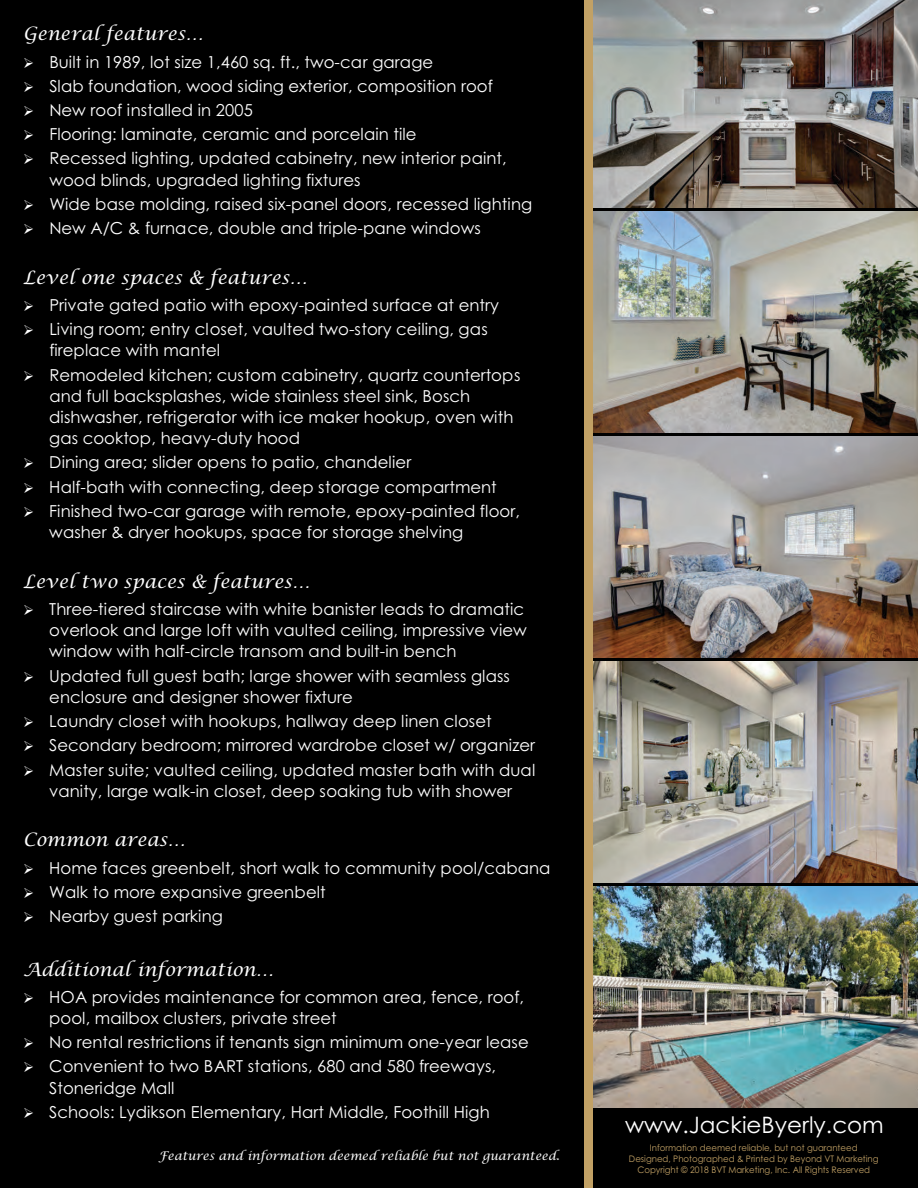
<style>
.page{position:relative;width:918px;height:1188px;background:#000}
.page>*{position:absolute;margin:0;border:0;box-sizing:border-box;transform-origin:0 0}
.t1{font:22.65px "Century Gothic";color:#fff}
.t2{font:italic 18.3px "Lucida Calligraphy";letter-spacing:.005em;color:#fff}
.t3{font:16.5px/21.3px "Century Gothic";color:#fff}
.t4{font:italic 12px "Lucida Calligraphy";color:#fff}
.t5{font:9px/10.6px "Century Gothic";color:#c2a165;text-align:center;scale:.96 1}
</style>
<div class="page">
<img style="left:593px;top:887px;width:325px;height:220px">
<img style="left:593px;top:662px;width:325px;height:220px">
<img style="left:593px;top:436px;width:325px;height:221px">
<img style="left:593px;top:211px;width:325px;height:221px">
<img style="left:593px;top:0;width:325px;height:207px">
<div style="left:585px;top:0;width:8px;height:1188px;background:#c2a165"></div>
<p class="t2" style="left:23px;top:25px;width:182px">General features…</p>
<p class="t3" style="left:23px;top:52px;width:411px">➢ Built in 1989, lot size 1,460 sq. ft., two-car garage</p>
<p class="t3" style="left:23px;top:77px;width:471px">➢ Slab foundation, wood siding exterior, composition roof</p>
<p class="t3" style="left:23px;top:101px;width:231px">➢ New roof installed in 2005</p>
<p class="t3" style="left:23px;top:125px;width:395px">➢ Flooring: laminate, ceramic and porcelain tile</p>
<p class="t3" style="left:49px;top:149px;width:459px;text-indent:-26px">➢ Recessed lighting, updated cabinetry, new interior paint, wood blinds, upgraded lighting fixtures</p>
<p class="t3" style="left:23px;top:195px;width:510px">➢ Wide base molding, raised six-panel doors, recessed lighting</p>
<p class="t3" style="left:23px;top:219px;width:459px">➢ New A/C &amp; furnace, double and triple-pane windows</p>
<p class="t2" style="left:23px;top:268px;width:286px">Level one spaces &amp; features…</p>
<p class="t3" style="left:23px;top:296px;width:477px">➢ Private gated patio with epoxy-painted surface at entry</p>
<p class="t3" style="left:49px;top:320px;width:440px;text-indent:-26px">➢ Living room; entry closet, vaulted two-story ceiling, gas fireplace with mantel</p>
<p class="t3" style="left:49px;top:365px;width:473px;text-indent:-26px">➢ Remodeled kitchen; custom cabinetry, quartz countertops and full backsplashes, wide stainless steel sink, Bosch dishwasher, refrigerator with ice maker hookup, oven with gas cooktop, heavy-duty hood</p>
<p class="t3" style="left:23px;top:453px;width:390px">➢ Dining area; slider opens to patio, chandelier</p>
<p class="t3" style="left:23px;top:478px;width:475px">➢ Half-bath with connecting, deep storage compartment</p>
<p class="t3" style="left:49px;top:502px;width:472px;text-indent:-26px">➢ Finished two-car garage with remote, epoxy-painted floor, washer &amp; dryer hookups, space for storage shelving</p>
<p class="t2" style="left:23px;top:572px;width:289px">Level two spaces &amp; features…</p>
<p class="t3" style="left:49px;top:600px;width:479px;text-indent:-26px">➢ Three-tiered staircase with white banister leads to dramatic overlook and large loft with vaulted ceiling, impressive view window with half-circle transom and built-in bench</p>
<p class="t3" style="left:49px;top:666px;width:462px;text-indent:-26px">➢ Updated full guest bath; large shower with seamless glass enclosure and designer shower fixture</p>
<p class="t3" style="left:23px;top:712px;width:470px">➢ Laundry closet with hookups, hallway deep linen closet</p>
<p class="t3" style="left:23px;top:736px;width:513px">➢ Secondary bedroom; mirrored wardrobe closet w/ organizer</p>
<p class="t3" style="left:23px;top:760px;width:514px;text-align:center">➢ Master suite; vaulted ceiling, updated master bath with dual vanity, large walk-in closet, deep soaking tub with shower</p>
<p class="t2" style="left:23px;top:831px;width:164px">Common areas…</p>
<p class="t3" style="left:23px;top:858px;width:529px">➢ Home faces greenbelt, short walk to community pool/cabana</p>
<p class="t3" style="left:23px;top:883px;width:304px">➢ Walk to more expansive greenbelt</p>
<p class="t3" style="left:23px;top:907px;width:201px">➢ Nearby guest parking</p>
<p class="t2" style="left:23px;top:960px;width:253px">Additional information…</p>
<p class="t3" style="left:49px;top:988px;width:476px;text-indent:-26px">➢ HOA provides maintenance for common area, fence, roof, pool, mailbox clusters, private street</p>
<p class="t3" style="left:23px;top:1033px;width:507px">➢ No rental restrictions if tenants sign minimum one-year lease</p>
<p class="t3" style="left:49px;top:1057px;width:448px;text-indent:-26px">➢ Convenient to two BART stations, 680 and 580 freeways,<br>Stoneridge Mall</p>
<p class="t3" style="left:23px;top:1103px;width:468px">➢ Schools: Lydikson Elementary, Hart Middle, Foothill High</p>
<p class="t4" style="left:158px;top:1150px;width:403px">Features and information deemed reliable but not guaranteed.</p>
<p class="t5" style="left:629px;top:1143px;width:262px">Information deemed reliable, but not guaranteed<br>Designed, Photographed &amp; Printed by Beyond VT Marketing<br>Copyright © 2018 BVT Marketing, Inc. All Rights Reserved</p>
<h1 class="t1" style="left:625px;top:1116px;width:260px">www.JackieByerly.com</h1>
</div>
